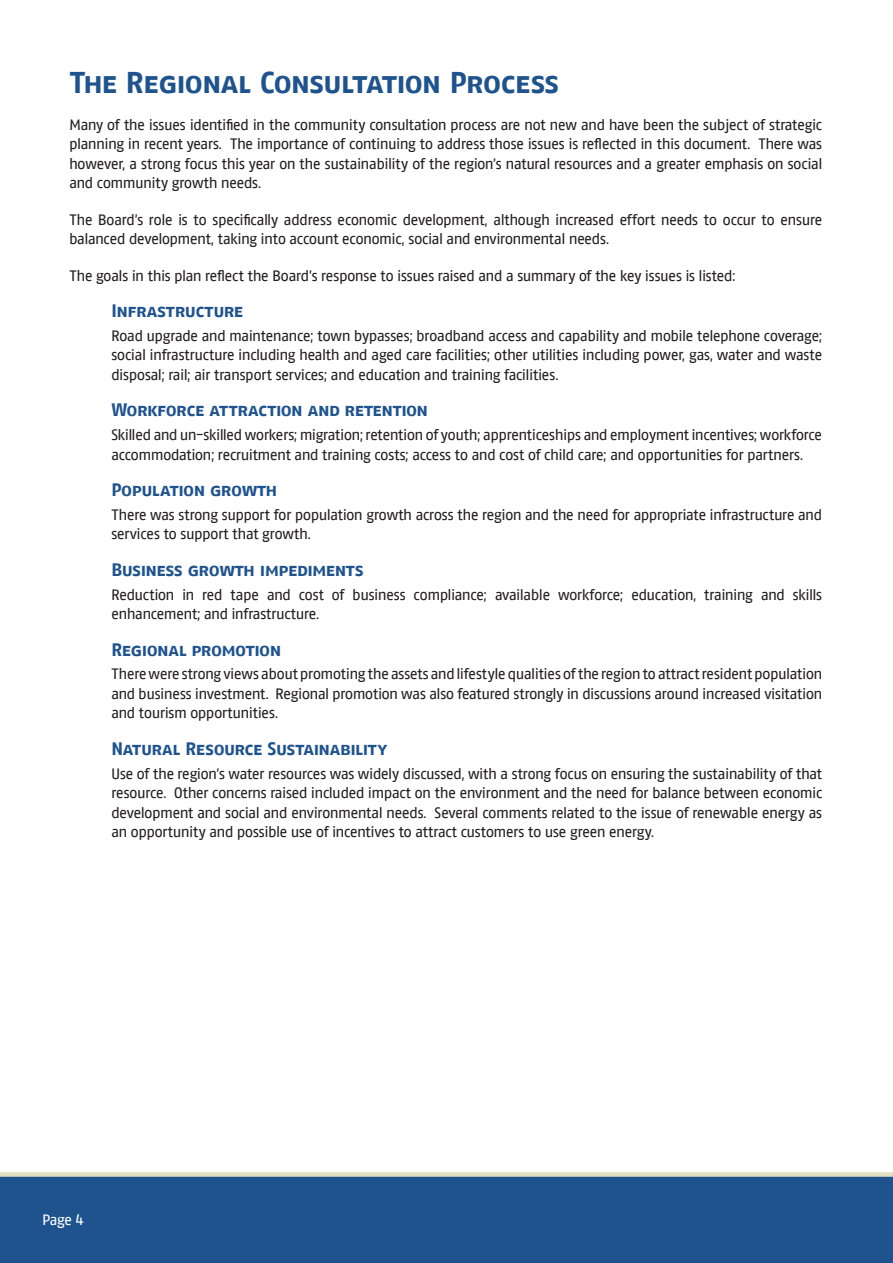
<style>
.page{position:relative;width:893px;height:1263px;background:#fff}
.page>*{position:absolute;margin:0;border:0;box-sizing:border-box;transform-origin:0 0}
.t1{font:700 30px "Altona Sans Caps";color:#1f538e}
.t2{font:700 18px "Altona Sans Caps";color:#1f538e}
.t3{font:15px/19.5px "Altona Sans";letter-spacing:-.005em;color:#231f20;text-align:justify}
.t4{font:15px "Altona Sans";color:#fff}
</style>
<div class="page">
<div style="left:0;top:1175px;width:893px;height:88px;background:#1f538e"></div>
<div style="left:0;top:1172px;width:893px;height:5px;background:#e1dfbe"></div>
<h1 class="t1" style="left:69px;top:65px;width:491px">The Regional Consultation Process</h1>
<p class="t3" style="left:69px;top:115px;width:754px">Many of the issues identified in the community consultation process are not new and have been the subject of strategic planning in recent years. The importance of continuing to address those issues is reflected in this document. There was however, a strong focus this year on the sustainability of the region’s natural resources and a greater emphasis on social and community growth needs.</p>
<p class="t3" style="left:69px;top:210px;width:754px">The Board’s role is to specifically address economic development, although increased effort needs to occur to ensure balanced development, taking into account economic, social and environmental needs.</p>
<p class="t3" style="left:69px;top:266px;width:668px">The goals in this plan reflect the Board’s response to issues raised and a summary of the key issues is listed:</p>
<p class="t2" style="left:111px;top:300px;width:133px">Infrastructure</p>
<p class="t3" style="left:111px;top:327px;width:712px">Road upgrade and maintenance; town bypasses; broadband access and capability and mobile telephone coverage; social infrastructure including health and aged care facilities; other utilities including power, gas, water and waste disposal; rail; air transport services; and education and training facilities.</p>
<p class="t2" style="left:111px;top:400px;width:318px">Workforce attraction and retention</p>
<p class="t3" style="left:111px;top:426px;width:712px">Skilled and un-skilled workers; migration; retention of youth; apprenticeships and employment incentives; workforce accommodation; recruitment and training costs; access to and cost of child care; and opportunities for partners.</p>
<p class="t2" style="left:111px;top:479px;width:167px">Population growth</p>
<p class="t3" style="left:111px;top:506px;width:712px">There was strong support for population growth across the region and the need for appropriate infrastructure and services to support that growth.</p>
<p class="t2" style="left:111px;top:559px;width:254px">Business growth impediments</p>
<p class="t3" style="left:111px;top:586px;width:712px">Reduction in red tape and cost of business compliance; available workforce; education, training and skills enhancement; and infrastructure.</p>
<p class="t2" style="left:111px;top:639px;width:171px">Regional promotion</p>
<p class="t3" style="left:111px;top:666px;width:712px">There were strong views about promoting the assets and lifestyle qualities of the region to attract resident population and business investment. Regional promotion was also featured strongly in discussions around increased visitation and tourism opportunities.</p>
<p class="t2" style="left:111px;top:738px;width:277px">Natural Resource Sustainability</p>
<p class="t3" style="left:111px;top:765px;width:712px">Use of the region’s water resources was widely discussed, with a strong focus on ensuring the sustainability of that resource. Other concerns raised included impact on the environment and the need for balance between economic development and social and environmental needs. Several comments related to the issue of renewable energy as an opportunity and possible use of incentives to attract customers to use green energy.</p>
<p class="t4" style="left:43px;top:1214px;width:43px">Page 4</p>
</div>
